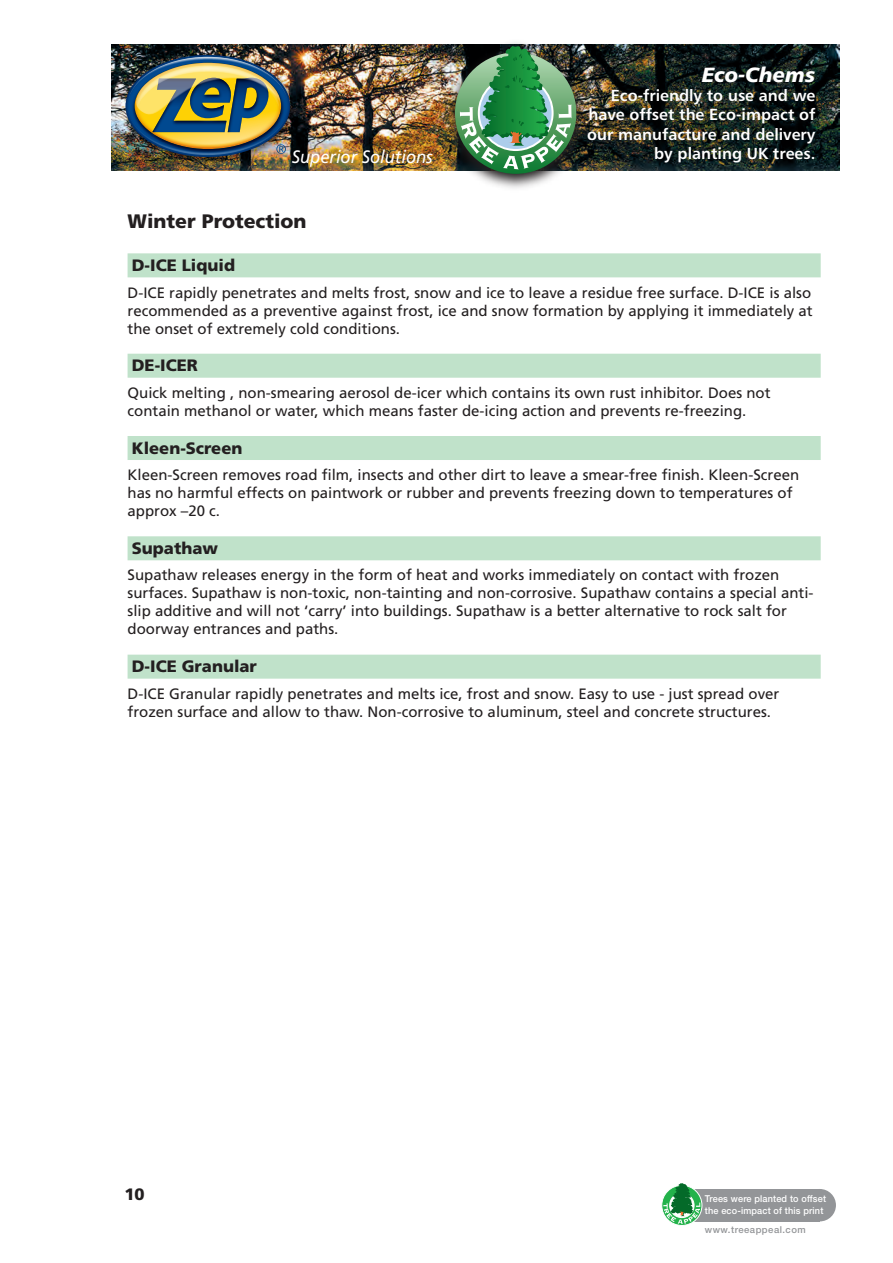
<style>
.page{position:relative;width:893px;height:1263px;background:#fff}
.page>*{position:absolute;margin:0;border:0;box-sizing:border-box;transform-origin:0 0}
.t1{font:20.55px "Humanist 777 BT Black Italic B";color:#fff}
.t2{font:900 19.5px "Frutiger";color:#231f20}
.t3{font:italic 18px "Frutiger";color:#fff;scale:.92 1}
.t4{font:900 16.5px "Frutiger";color:#231f20}
.t5{font:16.05px/19.2px "Humanist 777 BT Bold B";color:#fff;text-align:justify}
.t6{font:15px/18px "Frutiger";color:#231f20}
.t7{font:500 9.45px/12px "Helvetica Neue";letter-spacing:.015em;color:#fff;scale:.96 1}
.t8{font:500 9.45px "Helvetica Neue";letter-spacing:.05em;color:#939598}
</style>
<div class="page">
<div style="left:803px;top:1189px;width:33px;height:32px;background:#939598;border-radius:50%"></div>
<div style="left:693px;top:1189px;width:127px;height:32px;background:#939598"></div>
<div style="left:662px;top:1185px;width:40px;height:40px;background:#e6eee9;border-radius:50%"></div>
<div style="left:661px;top:1185px;width:41px;height:41px;border:1px solid #fff;border-radius:50%"></div>
<svg style="left:663px;top:1183px;width:37px;height:41px"></svg>
<img style="left:112px;top:45px;width:727px;height:126px">
<img style="left:121px;top:50px;width:178px;height:116px">
<img style="left:128px;top:57px;width:160px;height:98px">
<img style="left:439px;top:42px;width:155px;height:146px">
<img style="left:455px;top:47px;width:121px;height:127px">
<div style="left:128px;top:253px;width:693px;height:24px;background:#c0e2ca"></div>
<div style="left:128px;top:354px;width:693px;height:24px;background:#c0e2ca"></div>
<div style="left:128px;top:436px;width:693px;height:24px;background:#c0e2ca"></div>
<div style="left:128px;top:536px;width:693px;height:24px;background:#c0e2ca"></div>
<div style="left:128px;top:655px;width:693px;height:24px;background:#c0e2ca"></div>
<h1 class="t1" style="left:702px;top:61px;width:115px">Eco-Chems</h1>
<p class="t5" style="left:587px;top:86px;width:230px;text-indent:24px">Eco-friendly to use and we have offset the Eco-impact of our manufacture and delivery</p>
<p class="t3" style="left:292px;top:146px;width:155px">Superior Solutions</p>
<p class="t5" style="left:654px;top:143px;width:163px">by planting UK trees.</p>
<h2 class="t2" style="left:128px;top:209px;width:180px">Winter Protection</h2>
<p class="t4" style="left:132px;top:255px;width:105px">D-ICE Liquid</p>
<p class="t6" style="left:128px;top:283px;width:687px;text-align:justify">D-ICE rapidly penetrates and melts frost, snow and ice to leave a residue free surface. D-ICE is also recommended as a preventive against frost, ice and snow formation by applying it immediately at the onset of extremely cold conditions.</p>
<p class="t4" style="left:132px;top:356px;width:68px">DE-ICER</p>
<p class="t6" style="left:128px;top:383px;width:644px">Quick melting , non-smearing aerosol de-icer which contains its own rust inhibitor. Does not contain methanol or water, which means faster de-icing action and prevents re-freezing.</p>
<p class="t4" style="left:132px;top:438px;width:112px">Kleen-Screen</p>
<p class="t6" style="left:128px;top:466px;width:673px">Kleen-Screen removes road film, insects and other dirt to leave a smear-free finish. Kleen-Screen has no harmful effects on paintwork or rubber and prevents freezing down to temperatures of approx –20 c.</p>
<p class="t4" style="left:132px;top:538px;width:88px">Supathaw</p>
<p class="t6" style="left:128px;top:566px;width:687px">Supathaw releases energy in the form of heat and works immediately on contact with frozen surfaces. Supathaw is non-toxic, non-tainting and non-corrosive. Supathaw contains a special anti&shy;slip additive and will not ‘carry’ into buildings. Supathaw is a better alternative to rock salt for doorway entrances and paths.</p>
<p class="t4" style="left:132px;top:656px;width:127px">D-ICE Granular</p>
<p class="t6" style="left:128px;top:684px;width:653px">D-ICE Granular rapidly penetrates and melts ice, frost and snow. Easy to use - just spread over frozen surface and allow to thaw. Non-corrosive to aluminum, steel and concrete structures.</p>
<p class="t4" style="left:124px;top:1184px;width:22px">10</p>
<p class="t7" style="left:705px;top:1192px;width:128px">Trees were planted to offset the eco-impact of this print</p>
<p class="t8" style="left:705px;top:1224px;width:102px">www.treeappeal.com</p>
</div>
